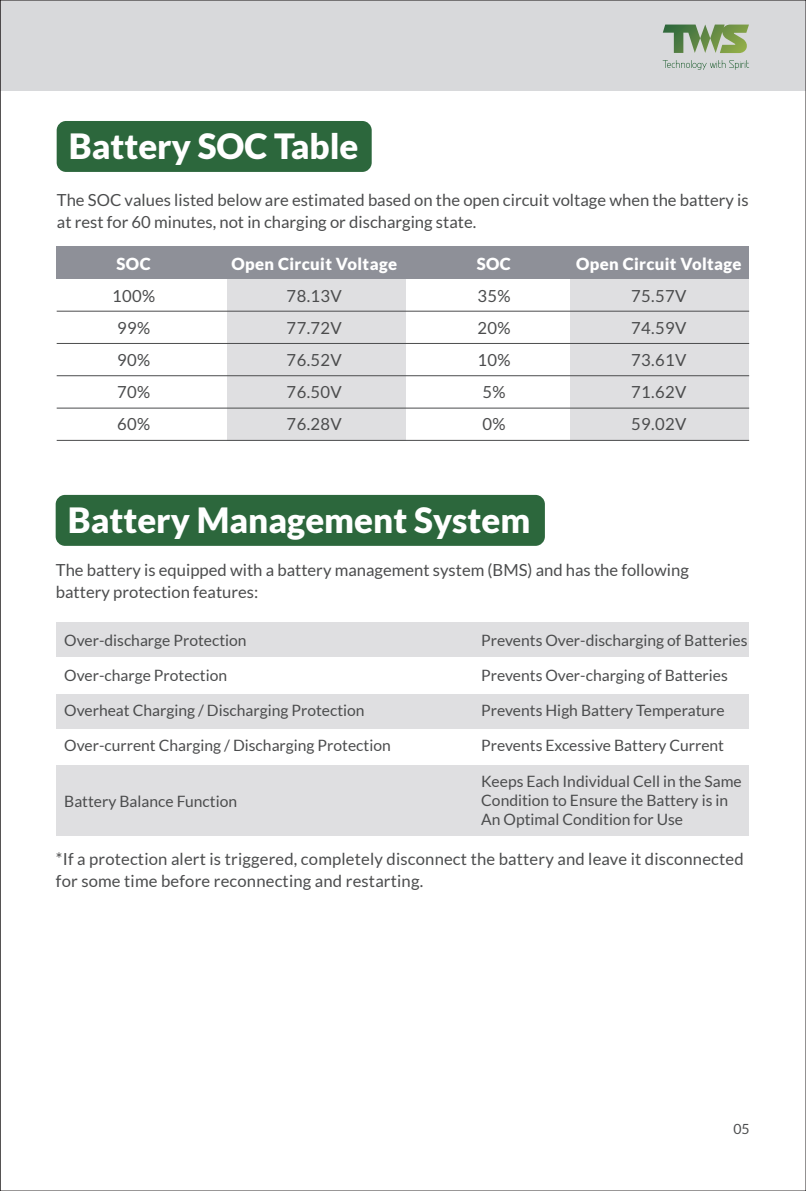
<style>
.page{position:relative;width:806px;height:1191px;background:#fff}
.page>*{position:absolute;margin:0;border:0;box-sizing:border-box;transform-origin:0 0}
.t1{font:900 34.8px "Lato";color:#fff}
.t2{font:16.6px/32px "Lato";color:#4b4c4d}
.t3{font:900 16.6px "Lato";letter-spacing:.02em;color:#fff}
.t4{font:16.6px/32px "Lato";letter-spacing:.02em;color:#4b4c4d;text-align:center}
.t5{font:15.6px/18.8px "Lato";color:#4b4c4d}
.t6{font:14px "Lato";color:#4b4c4d}
</style>
<div class="page">
<div style="left:57px;top:121px;width:314px;height:51px;background:#2c673c;border-radius:9px"></div>
<div style="left:227px;top:279px;width:178px;height:161px;background:#dfdfe1"></div>
<div style="left:570px;top:279px;width:178px;height:161px;background:#dfdfe1"></div>
<div style="left:57px;top:247px;width:691px;height:32px;background:#8e9098"></div>
<hr style="left:57px;top:311px;width:691px;height:1px;background:#4b4c4d">
<hr style="left:57px;top:343px;width:691px;height:1px;background:#4b4c4d">
<hr style="left:57px;top:375px;width:691px;height:1px;background:#4b4c4d">
<hr style="left:57px;top:408px;width:691px;height:1px;background:#4b4c4d">
<hr style="left:57px;top:440px;width:691px;height:1px;background:#4b4c4d">
<div style="left:0;top:0;width:805px;height:91px;background:#d8d9db"></div>
<svg style="left:662px;top:24px;width:86px;height:29px"></svg>
<svg style="left:662px;top:60px;width:86px;height:10px"></svg>
<svg style="left:0;top:0;width:1px;height:1191px"></svg>
<div style="left:56px;top:495px;width:488px;height:51px;background:#2c673c;border-radius:9px"></div>
<div style="left:56px;top:622px;width:691px;height:35px;background:#dfdfe1"></div>
<div style="left:56px;top:693px;width:691px;height:35px;background:#dfdfe1"></div>
<div style="left:56px;top:765px;width:691px;height:71px;background:#dfdfe1"></div>
<h1 class="t1" style="left:69px;top:125px;width:291px">Battery SOC Table</h1>
<p class="t2" style="left:57px;top:189px;width:693px;line-height:22px">The SOC values listed below are estimated based on the open circuit voltage when the battery is at rest for 60 minutes, not in charging or discharging state.</p>
<p class="t3" style="left:116px;top:254px;width:35px">SOC</p>
<p class="t4" style="left:112px;top:280px;width:45px">100%<br>99%<br>90%<br>70%<br>60%</p>
<p class="t3" style="left:231px;top:254px;width:167px">Open Circuit Voltage</p>
<p class="t2" style="left:286px;top:280px;width:57px;text-align:justify">78.13V 77.72V 76.52V 76.50V 76.28V</p>
<p class="t3" style="left:575px;top:255px;width:167px">Open Circuit Voltage</p>
<p class="t2" style="left:630px;top:280px;width:57px;text-align:justify">75.57V 74.59V 73.61V 71.62V 59.02V</p>
<p class="t3" style="left:476px;top:254px;width:35px">SOC</p>
<p class="t2" style="left:477px;top:280px;width:35px;text-align:center">35%<br>20%<br>10%<br>5%<br>0%</p>
<h1 class="t1" style="left:68px;top:499px;width:464px">Battery Management System</h1>
<p class="t2" style="left:56px;top:559px;width:634px;line-height:22px">The battery is equipped with a battery management system (BMS) and has the following battery protection features:</p>
<p class="t5" style="left:64px;top:630px;width:184px">Over-discharge Protection</p>
<p class="t5" style="left:64px;top:665px;width:164px">Over-charge Protection</p>
<p class="t5" style="left:64px;top:700px;width:302px">Overheat Charging / Discharging Protection</p>
<p class="t5" style="left:64px;top:735px;width:328px">Over-current Charging / Discharging Protection</p>
<p class="t5" style="left:481px;top:630px;width:267px">Prevents Over-discharging of Batteries</p>
<p class="t5" style="left:481px;top:665px;width:248px">Prevents Over-charging of Batteries</p>
<p class="t5" style="left:481px;top:700px;width:245px">Prevents High Battery Temperature</p>
<p class="t5" style="left:481px;top:735px;width:244px">Prevents Excessive Battery Current</p>
<p class="t5" style="left:481px;top:772px;width:262px">Keeps Each Individual Cell in the Same<br>Condition to Ensure the Battery is in<br>An Optimal Condition for Use</p>
<p class="t5" style="left:64px;top:791px;width:174px">Battery Balance Function</p>
<p class="t2" style="left:56px;top:848px;width:689px;line-height:22px">*If a protection alert is triggered, completely disconnect the battery and leave it disconnected for some time before reconnecting and restarting.</p>
<p class="t6" style="left:733px;top:1121px;width:18px">05</p>
</div>
